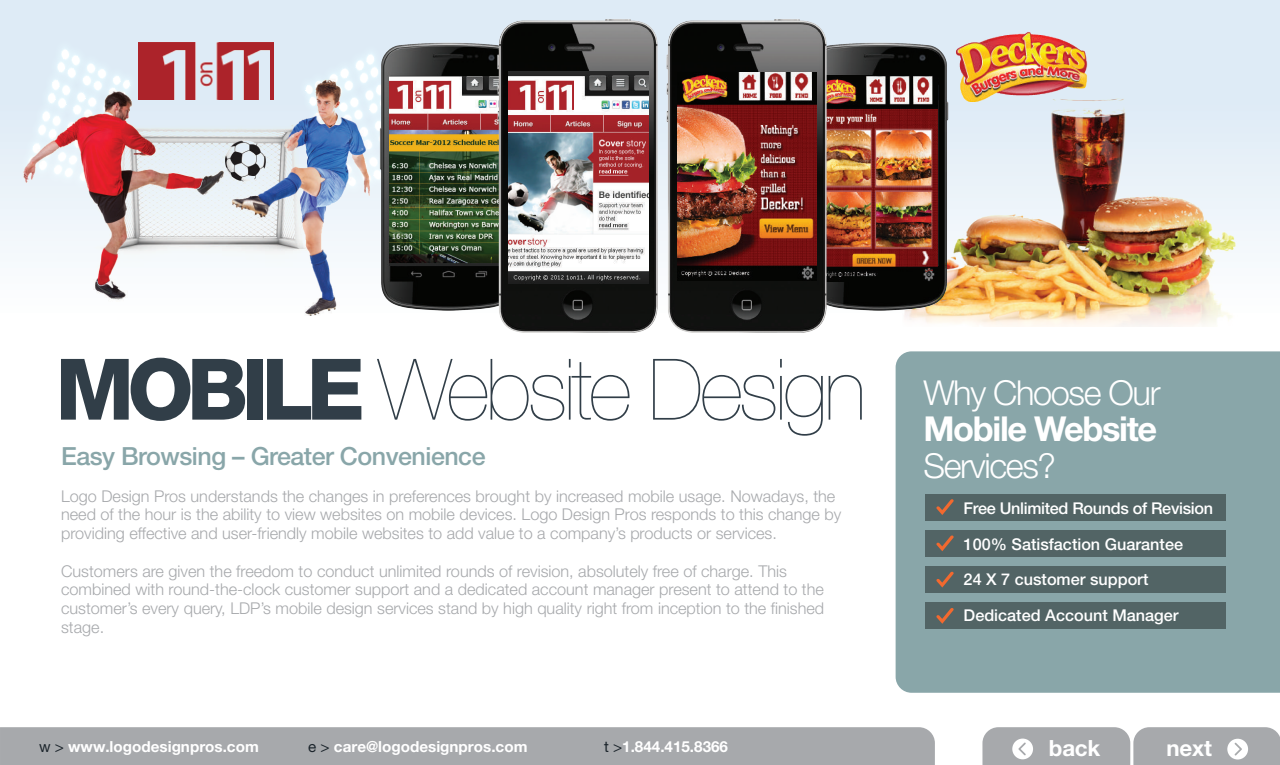
<style>
.page{position:relative;width:1280px;height:765px;background:#fff}
.page>*{position:absolute;margin:0;border:0;box-sizing:border-box;transform-origin:0 0}
.t1{font:200 85px "Helvetica Neue";letter-spacing:-.04em;color:#313e48}
.t2{font:300 34.38px "Helvetica Neue";letter-spacing:-.04em;color:#fff}
.t3{font:700 34.38px "Helvetica Neue";letter-spacing:-.04em;color:#fff}
.t4{font:500 25px "Helvetica Neue";letter-spacing:-.02em;color:#89a6a9}
.t5{font:700 22.38px "Helvetica Neue";letter-spacing:-.01em;color:#fff}
.t6{font:300 16.25px/18.8px "Helvetica Neue";color:#a7a9ac}
.t7{font:500 16.25px/35.6px "Helvetica Neue";color:#fff}
.t8{font:700 15.25px "Helvetica Neue";color:#fff}
.s1{font-weight:800}
.s2{font-weight:400;color:#1b242b}
</style>
<div class="page">
<div style="left:0;top:0;width:1280px;height:426px;background:linear-gradient(to bottom,#d8e7f4,#fff)"></div>
<svg style="left:297px;top:42px;width:61px;height:17px"></svg>
<div style="left:896px;top:351px;width:384px;height:342px;background:#89a6a9"></div>
<div style="left:925px;top:494px;width:301px;height:26px;background:#526465"></div>
<div style="left:925px;top:530px;width:301px;height:27px;background:#526465"></div>
<div style="left:925px;top:566px;width:301px;height:27px;background:#526465"></div>
<div style="left:925px;top:603px;width:301px;height:26px;background:#526465"></div>
<svg style="left:936px;top:499px;width:18px;height:16px"></svg>
<svg style="left:936px;top:535px;width:18px;height:16px"></svg>
<svg style="left:936px;top:572px;width:18px;height:16px"></svg>
<svg style="left:936px;top:608px;width:18px;height:16px"></svg>
<img style="left:841px;top:42px;width:93px;height:274px">
<img style="left:841px;top:76px;width:31px;height:206px">
<img style="left:672px;top:14px;width:169px;height:326px">
<img style="left:677px;top:73px;width:139px;height:208px">
<img style="left:934px;top:20px;width:177px;height:54px">
<img style="left:872px;top:74px;width:378px;height:252px">
<img style="left:358px;top:42px;width:125px;height:274px">
<img style="left:389px;top:77px;width:94px;height:189px">
<img style="left:483px;top:14px;width:189px;height:326px">
<img style="left:508px;top:72px;width:141px;height:212px">
<img style="left:138px;top:40px;width:135px;height:19px">
<img style="left:521px;top:171px;width:73px;height:83px">
<img style="left:531px;top:182px;width:58px;height:63px">
<div style="left:19px;top:37px;width:119px;height:22px;background:#deebf6"></div>
<img style="left:19px;top:59px;width:366px;height:257px">
<div style="left:0;top:727px;width:935px;height:38px;background:#a7a9ac"></div>
<svg style="left:982px;top:727px;width:298px;height:38px;background:#afb0b3"></svg>
<h1 class="t1" style="left:55px;top:341px;width:812px"><span class="s1">MOBILE</span> Website Design</h1>
<h3 class="t4" style="left:61px;top:441px;width:426px">Easy Browsing – Greater Convenience</h3>
<p class="t6" style="left:61px;top:486px;width:782px">Logo Design Pros understands the changes in preferences brought by increased mobile usage. Nowadays, the need of the hour is the ability to view websites on mobile devices. Logo Design Pros responds to this change by providing effective and user-friendly mobile websites to add value to a company’s products or services.</p>
<p class="t6" style="left:61px;top:561px;width:765px">Customers are given the freedom to conduct unlimited rounds of revision, absolutely free of charge. This combined with round-the-clock customer support and a dedicated account manager present to attend to the customer’s every query, LDP’s mobile design services stand by high quality right from inception to the finished stage.</p>
<h2 class="t2" style="left:923px;top:372px;width:239px">Why Choose Our</h2>
<h2 class="t3" style="left:923px;top:408px;width:235px">Mobile Website</h2>
<h2 class="t2" style="left:923px;top:444px;width:134px">Services?</h2>
<p class="t7" style="left:964px;top:490px;width:251px">Free Unlimited Rounds of Revision<br>100% Satisfaction Guarantee<br>24 X 7 customer support<br>Dedicated Account Manager</p>
<p class="t8" style="left:39px;top:737px;width:221px"><span class="s2">w &gt;</span> www.logodesignpros.com</p>
<p class="t8" style="left:308px;top:737px;width:221px"><span class="s2">e &gt;</span> care@logodesignpros.com</p>
<p class="t8" style="left:604px;top:737px;width:126px"><span class="s2">t &gt;</span>1.844.415.8366</p>
<h3 class="t5" style="left:1049px;top:734px;width:53px">back</h3>
<h3 class="t5" style="left:1167px;top:734px;width:47px">next</h3>
</div>
